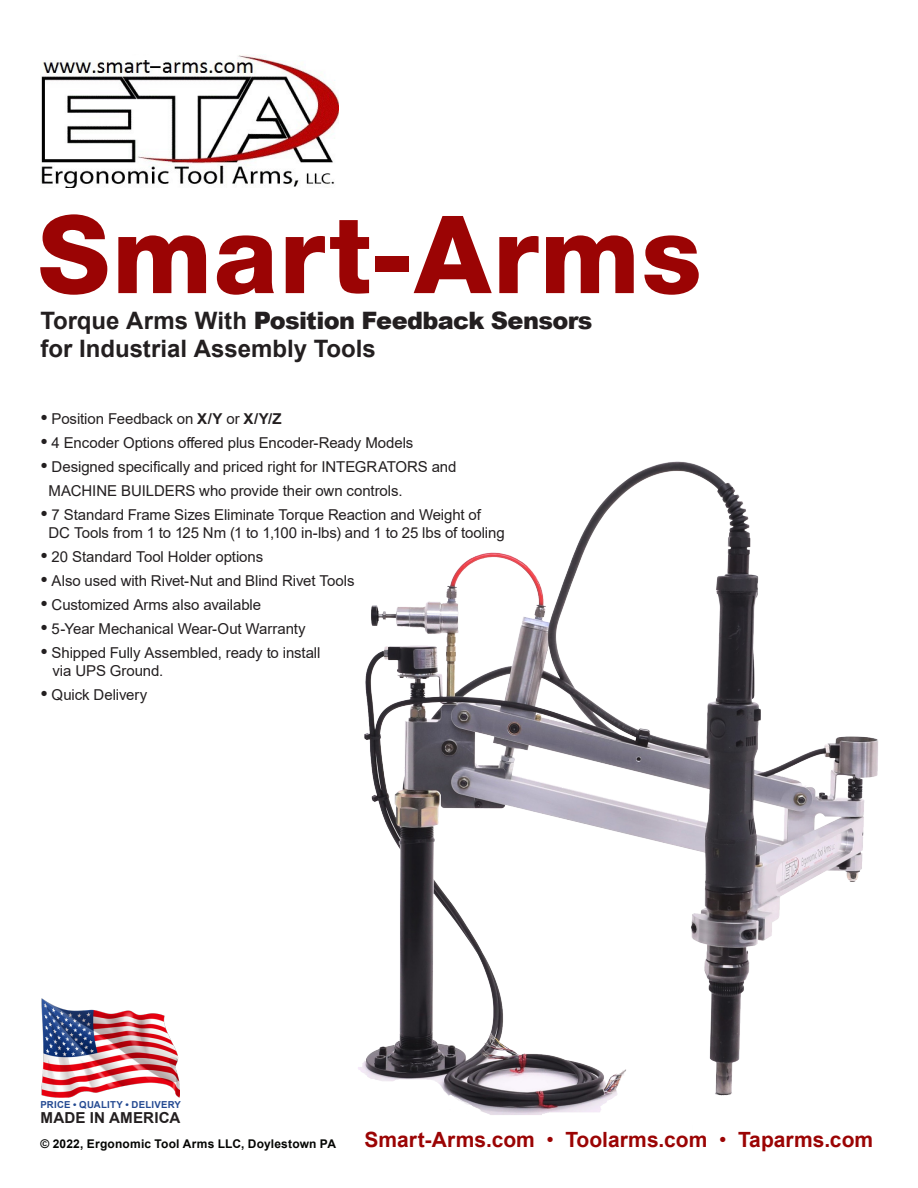
<style>
.page{position:relative;width:918px;height:1188px;background:#fff}
.page>*{position:absolute;margin:0;border:0;box-sizing:border-box;transform-origin:0 0}
.Headline_1{font:800 108px "Helvetica Neue LT Pro";letter-spacing:.015em;color:#9b0404}
.Headline_3{font:700 24px/28.8px "Arial";color:#231f20}
.Headline_4{font:700 21px "Arial";color:#9b0404}
.t1{font:700 15.15px "Arial";letter-spacing:.01em;color:#231f20}
.Table{font:15px/18px "Arial";letter-spacing:-.005em;color:#231f20}
.t2{font:700 12px "Arial";letter-spacing:.015em;color:#040503}
.t3{font:700 9.6px "Arial";letter-spacing:.025em;color:#244a92}
.s1{font-weight:900}
.s2{font-size:21px}
.s3{font-weight:700}
.s4{font-weight:400}
</style>
<div class="page">
<img style="left:358px;top:461px;width:520px;height:654px">
<img style="left:40px;top:55px;width:298px;height:132px">
<img style="left:41px;top:999px;width:139px;height:98px">
<p class="Headline_1" style="left:38px;top:190px;width:665px">Smart-Arms</p>
<p class="Headline_3" style="left:40px;top:306px;width:553px">Torque Arms With <span class="s1">Position Feedback Sensors </span>for Industrial Assembly Tools</p>
<p class="Table" style="left:40px;top:409px;width:243px"><span class="s2">•</span> Position Feedback on <span class="s3">X/Y</span> or <span class="s3">X/Y/Z</span></p>
<p class="Table" style="left:40px;top:433px;width:374px"><span class="s2">•</span> 4 Encoder Options offered plus Encoder-Ready Models</p>
<p class="Table" style="left:49px;top:454px;width:409px;line-height:24px;text-indent:-8px"><span class="s2">•</span> Designed specifically and priced right for INTEGRATORS and<br>MACHINE BUILDERS who provide their own controls.</p>
<p class="Table" style="left:49px;top:505px;width:458px;text-indent:-8px"><span class="s2">•</span> 7 Standard Frame Sizes Eliminate Torque Reaction and Weight of<br>DC Tools from 1 to 125 Nm (1 to 1,100 in-lbs) and 1 to 25 lbs of tooling</p>
<p class="Table" style="left:40px;top:547px;width:224px"><span class="s2">•</span> 20 Standard Tool Holder options</p>
<p class="Table" style="left:40px;top:571px;width:316px"><span class="s2">•</span> Also used with Rivet-Nut and Blind Rivet Tools</p>
<p class="Table" style="left:40px;top:595px;width:222px"><span class="s2">•</span> Customized Arms also available</p>
<p class="Table" style="left:40px;top:619px;width:267px"><span class="s2">•</span> 5-Year Mechanical Wear-Out Warranty</p>
<p class="Table" style="left:53px;top:643px;width:269px;text-indent:-12px"><span class="s2">•</span> Shipped Fully Assembled, ready to install via UPS Ground.</p>
<p class="Table" style="left:40px;top:685px;width:108px"><span class="s2">•</span> Quick Delivery</p>
<p class="t3" style="left:40px;top:1098px;width:142px">PRICE • QUALITY • DELIVERY</p>
<p class="t1" style="left:40px;top:1107px;width:142px">MADE IN AMERICA</p>
<p class="t2" style="left:40px;top:1136px;width:297px">© 2022, Ergonomic Tool Arms LLC, Doylestown PA</p>
<p class="Headline_4" style="left:364px;top:1125px;width:510px">Smart-Arms.com <span class="s4">•</span> Toolarms.com <span class="s4">•</span> Taparms.com</p>
</div>
